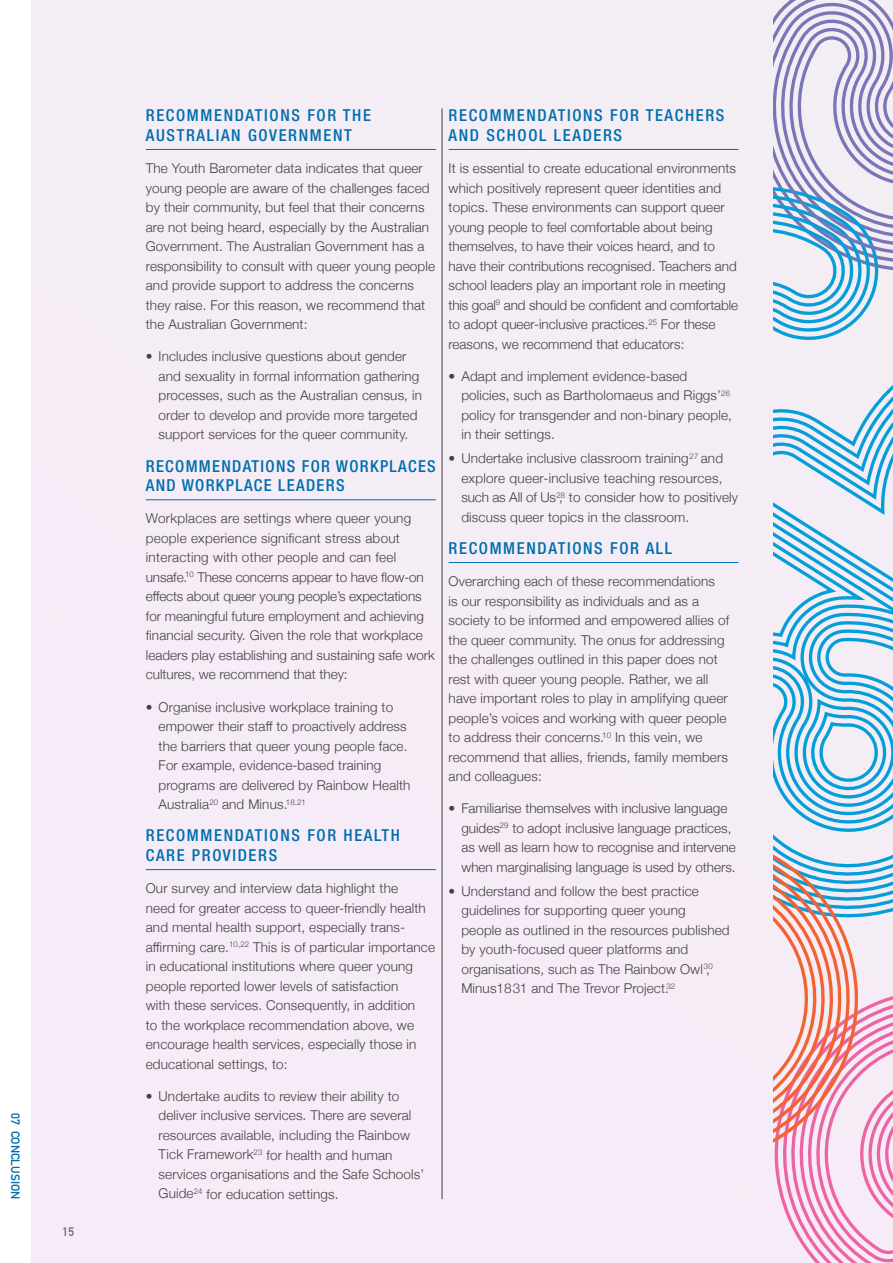
<style>
.page{position:relative;width:893px;height:1263px;background:#fff}
.page>*{position:absolute;margin:0;border:0;box-sizing:border-box;transform-origin:0 0}
.t1{font:500 condensed 16.5px/19.5px "Helvetica Neue";letter-spacing:.1em;color:#006eae}
.t2{font:500 condensed 16.5px/19.5px "Helvetica Neue";letter-spacing:.08em;color:#006eae}
.t3{font:300 13.5px/19.5px "Helvetica Neue";letter-spacing:.01em;color:#414042}
.t4{font:700 12px "DIN Alternate";color:#006eae}
.t5{font:700 12px "DIN Alternate";color:#696a6d}
</style>
<div class="page">
<hr style="left:146px;top:149px;width:290px;height:1px;background:#006eae">
<hr style="left:146px;top:499px;width:290px;height:1px;background:#006eae">
<hr style="left:146px;top:869px;width:290px;height:1px;background:#006eae">
<hr style="left:449px;top:149px;width:290px;height:1px;background:#006eae">
<hr style="left:449px;top:562px;width:290px;height:1px;background:#006eae">
<hr style="left:442px;top:108px;width:1px;height:1091px;background:#414042">
<svg style="left:773px;top:0;width:120px;height:1263px;background:#c8cae3"></svg>
<svg style="left:773px;top:326px;width:111px;height:863px;background:#c7d2e9"></svg>
<svg style="left:773px;top:336px;width:101px;height:844px;background:#ced5ea"></svg>
<svg style="left:773px;top:345px;width:92px;height:825px;background:#cccedc"></svg>
<p class="t4" style="left:25px;top:1113px;width:88px;rotate:90deg">07 CONCLUSION</p>
<p class="t5" style="left:63px;top:1222px;width:13px">15</p>
<p class="t1" style="left:146px;top:105px;width:227px">RECOMMENDATIONS FOR THE<br>AUSTRALIAN GOVERNMENT</p>
<p class="t3" style="left:146px;top:158px;width:291px">The Youth Barometer data indicates that queer young people are aware of the challenges faced by their community, but feel that their concerns are not being heard, especially by the Australian Government. The Australian Government has a responsibility to consult with queer young people and provide support to address the concerns they raise. For this reason, we recommend that the Australian Government:</p>
<p class="t3" style="left:159px;top:346px;width:265px;text-indent:-13px">• Includes inclusive questions about gender and sexuality in formal information gathering processes, such as the Australian census, in order to develop and provide more targeted support services for the queer community.</p>
<p class="t2" style="left:146px;top:456px;width:291px">RECOMMENDATIONS FOR WORKPLACES<br>AND WORKPLACE LEADERS</p>
<p class="t3" style="left:146px;top:508px;width:291px">Workplaces are settings where queer young people experience significant stress about interacting with other people and can feel unsafe.<sup>10</sup> These concerns appear to have flow-on effects about queer young people’s expectations for meaningful future employment and achieving financial security. Given the role that workplace leaders play establishing and sustaining safe work cultures, we recommend that they:</p>
<p class="t3" style="left:159px;top:696px;width:253px;text-indent:-13px">• Organise inclusive workplace training to empower their staff to proactively address the barriers that queer young people face.<br>For example, evidence-based training programs are delivered by Rainbow Health Australia<sup>20</sup> and Minus.<sup>18.21</sup></p>
<p class="t1" style="left:146px;top:826px;width:256px">RECOMMENDATIONS FOR HEALTH<br>CARE PROVIDERS</p>
<p class="t3" style="left:146px;top:878px;width:291px">Our survey and interview data highlight the<br>need for greater access to queer-friendly health and mental health support, especially trans&shy;affirming care.<sup>10,22</sup> This is of particular importance in educational institutions where queer young people reported lower levels of satisfaction<br>with these services. Consequently, in addition<br>to the workplace recommendation above, we encourage health services, especially those in educational settings, to:</p>
<p class="t3" style="left:159px;top:1085px;width:267px;text-indent:-13px">• Undertake audits to review their ability to deliver inclusive services. There are several resources available, including the Rainbow Tick Framework<sup>23</sup> for health and human services organisations and the Safe Schools’ Guide<sup>24</sup> for education settings.</p>
<p class="t1" style="left:449px;top:105px;width:277px">RECOMMENDATIONS FOR TEACHERS<br>AND SCHOOL LEADERS</p>
<p class="t3" style="left:449px;top:158px;width:291px">It is essential to create educational environments which positively represent queer identities and topics. These environments can support queer young people to feel comfortable about being themselves, to have their voices heard, and to have their contributions recognised. Teachers and school leaders play an important role in meeting this goal<sup>9</sup> and should be confident and comfortable to adopt queer-inclusive practices.<sup>25</sup> For these reasons, we recommend that educators:</p>
<p class="t3" style="left:461px;top:365px;width:272px;text-indent:-13px">• Adapt and implement evidence-based policies, such as Bartholomaeus and Riggs’<sup>26 </sup>policy for transgender and non-binary people, in their settings.</p>
<p class="t3" style="left:461px;top:448px;width:278px;text-indent:-13px">• Undertake inclusive classroom training<sup>27</sup> and explore queer-inclusive teaching resources, such as All of Us<sup>28</sup>, to consider how to positively discuss queer topics in the classroom.</p>
<p class="t1" style="left:449px;top:538px;width:225px">RECOMMENDATIONS FOR ALL</p>
<p class="t3" style="left:449px;top:571px;width:282px">Overarching each of these recommendations<br>is our responsibility as individuals and as a society to be informed and empowered allies of the queer community. The onus for addressing the challenges outlined in this paper does not rest with queer young people. Rather, we all have important roles to play in amplifying queer people’s voices and working with queer people to address their concerns.<sup>10</sup> In this vein, we recommend that allies, friends, family members and colleagues:</p>
<p class="t3" style="left:461px;top:798px;width:276px;text-indent:-13px">• Familiarise themselves with inclusive language guides<sup>29</sup> to adopt inclusive language practices, as well as learn how to recognise and intervene when marginalising language is used by others.</p>
<p class="t3" style="left:461px;top:880px;width:270px;text-indent:-13px">• Understand and follow the best practice guidelines for supporting queer young<br>people as outlined in the resources published by youth-focused queer platforms and organisations, such as The Rainbow Owl<sup>30</sup>, Minus1831 and The Trevor Project.<sup>32</sup></p>
</div>
